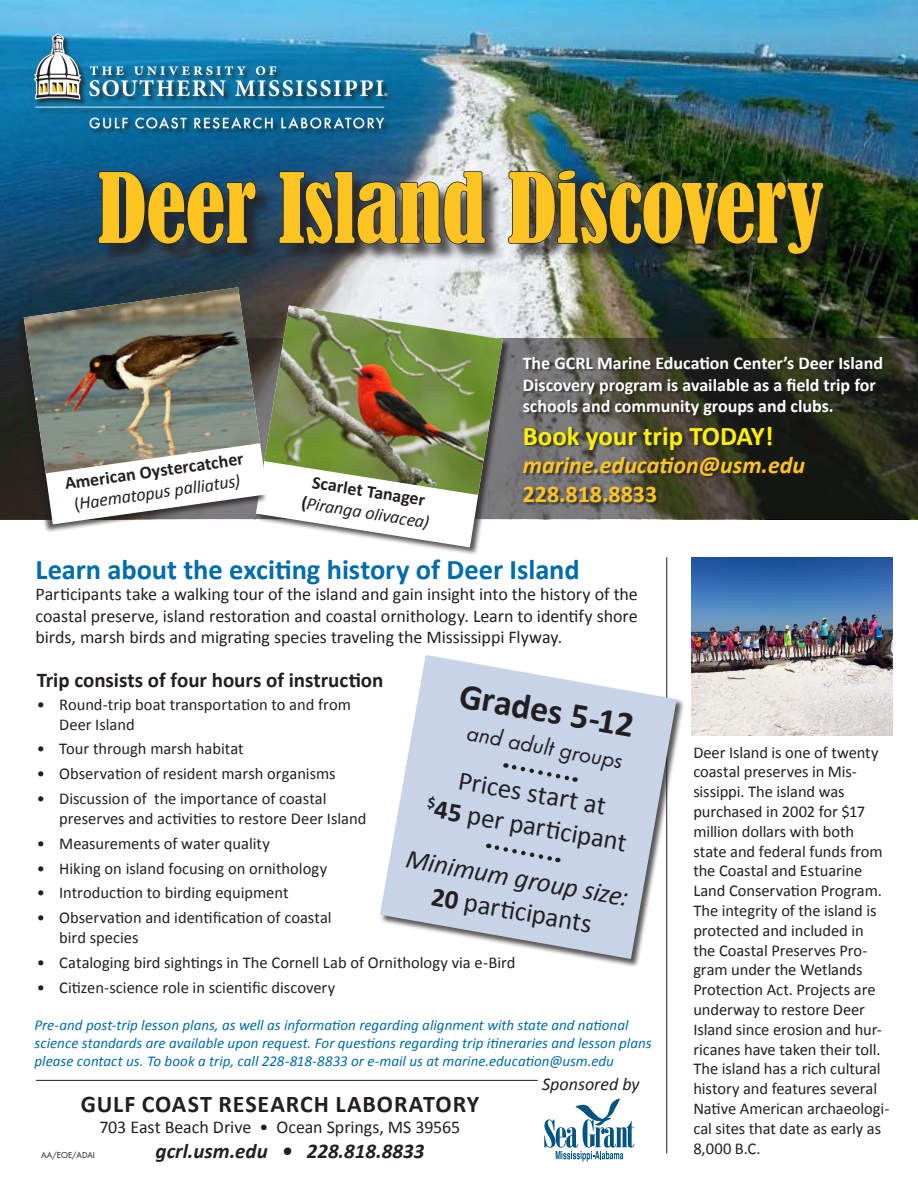
<style>
.page{position:relative;width:918px;height:1188px;background:#fff}
.page>*{position:absolute;margin:0;border:0;box-sizing:border-box;transform-origin:0 0}
.t1{font:condensed 90px "Bernard";letter-spacing:-.01em;color:#fec422}
.t2{font:700 36px "Calibri";color:#231f20}
.t3{font:700 28.5px "Calibri";letter-spacing:-.005em;color:#006ca9}
.t4{font:italic 27px/32.4px "Calibri";color:#231f20;text-align:center}
.t5{font:27px "Calibri";color:#231f20}
.t6{font:700 27px "Calibri";color:#fff101}
.t7{font:700 24px "Calibri";letter-spacing:.035em;color:#231f20}
.t8{font:italic 700 24px "Calibri";color:#fec422}
.t9{font:24px "Futura Boo Obl";color:#231f20}
.t10{font:700 24px "Calibri";color:#fec422}
.t11{font:700 21px "Calibri";color:#231f20}
.t12{font:italic 700 21px "Calibri";color:#231f20}
.t13{font:18px/21.6px "Calibri";letter-spacing:-.005em;color:#231f20;text-align:justify}
.t14{font:700 18px/21.6px "Calibri";color:#fff}
.t15{font:700 18px/21.6px "Calibri";color:#231f20;text-align:center}
.t16{font:italic 18px/21.6px "Calibri";color:#231f20;text-align:center}
.t17{font:16.5px/19.8px "Calibri";letter-spacing:-.005em;color:#231f20}
.t18{font:italic 15px/18px "Calibri";color:#006ca9}
.t19{font:9px "Futura Boo";color:#231f20}
.s1{font-weight:400}
.s2{font-weight:400;font-style:italic}
.s3{font-weight:700;font-style:normal}
.s4{font-weight:700}
.s5{font-style:normal}
</style>
<div class="page">
<img style="left:0;top:0;width:918px;height:520px">
<svg style="left:0;top:338px;width:918px;height:180px;background:#3c3d35"></svg>
<div style="left:101px;top:172px;width:741px;height:101px;background:#231f20;opacity:.75"></div>
<svg style="left:97px;top:171px;width:160px;height:74px;background:#1a384f"></svg>
<svg style="left:278px;top:170px;width:208px;height:76px;background:#515962"></svg>
<img style="left:507px;top:169px;width:318px;height:86px">
<hr style="left:36px;top:1080px;width:502px;height:1px;background:#231f20">
<img style="left:22px;top:21px;width:376px;height:122px">
<div style="left:524px;top:358px;width:362px;height:148px;background:#231f20;opacity:.75"></div>
<div style="left:256px;top:306px;width:255px;height:250px;background:#231f20;opacity:.75"></div>
<svg style="left:256px;top:495px;width:247px;height:52px"></svg>
<img style="left:267px;top:306px;width:236px;height:189px">
<img style="left:691px;top:557px;width:201px;height:178px">
<div style="left:15px;top:287px;width:252px;height:246px;background:#231f20;opacity:.75"></div>
<svg style="left:24px;top:287px;width:243px;height:237px"></svg>
<img style="left:24px;top:287px;width:236px;height:186px">
<hr style="left:666px;top:557px;width:1px;height:596px;background:#231f20">
<svg style="left:544px;top:1098px;width:90px;height:64px"></svg>
<div style="left:380px;top:655px;width:305px;height:313px;background:#231f20;opacity:.75"></div>
<svg style="left:380px;top:655px;width:297px;height:304px;fill:#c7d4e8"></svg>
<svg style="left:505px;top:762px;width:71px;height:22px;background:#b8c4d6"></svg>
<svg style="left:488px;top:842px;width:70px;height:22px;background:#b8c4d6"></svg>
<p class="t1" style="left:98px;top:156px;width:728px">Deer Island Discovery</p>
<p class="t14" style="left:523px;top:352px;width:362px">The GCRL Marine Education Center’s Deer Island<br>Discovery program is available as a field trip for schools and community groups and clubs.</p>
<p class="t6" style="left:523px;top:418px;width:252px">Book your trip TODAY!</p>
<p class="t8" style="left:523px;top:450px;width:284px">marine.education@usm.edu</p>
<p class="t10" style="left:523px;top:479px;width:136px">228.818.8833</p>
<p class="t15" style="left:63px;top:473px;width:182px;rotate:-8deg">American Oystercatcher <span class="s1">(</span><span class="s2">Haematopus palliatus)</span></p>
<p class="t16" style="left:307px;top:470px;width:130px;rotate:9deg"><span class="s3">Scarlet Tanager (</span>Piranga olivacea)</p>
<p class="t3" style="left:36px;top:551px;width:546px">Learn about the exciting history of Deer Island</p>
<p class="t13" style="left:36px;top:584px;width:604px">Participants take a walking tour of the island and gain insight into the history of the coastal preserve, island restoration and coastal ornithology. Learn to identify shore birds, marsh birds and migrating species traveling the Mississippi Flyway.</p>
<p class="t11" style="left:37px;top:667px;width:348px">Trip consists of four hours of instruction</p>
<p class="t17" style="left:59px;top:695px;width:293px;text-indent:-22px">• Round-trip boat transportation to and from<br>Deer Island</p>
<p class="t17" style="left:37px;top:739px;width:209px">• Tour through marsh habitat</p>
<p class="t17" style="left:37px;top:764px;width:300px">• Observation of resident marsh organisms</p>
<p class="t17" style="left:59px;top:789px;width:309px;text-indent:-22px">• Discussion of the importance of coastal preserves and activities to restore Deer Island</p>
<p class="t17" style="left:37px;top:833px;width:235px">• Measurements of water quality</p>
<p class="t17" style="left:37px;top:858px;width:292px">• Hiking on island focusing on ornithology</p>
<p class="t17" style="left:37px;top:883px;width:253px">• Introduction to birding equipment</p>
<p class="t17" style="left:59px;top:908px;width:274px;text-indent:-22px">• Observation and identification of coastal bird species</p>
<p class="t17" style="left:37px;top:952px;width:480px">• Cataloging bird sightings in The Cornell Lab of Ornithology via e-Bird</p>
<p class="t17" style="left:37px;top:977px;width:300px">• Citizen-science role in scientific discovery</p>
<p class="t2" style="left:464px;top:672px;width:178px;rotate:10deg">Grades 5-12</p>
<p class="t5" style="left:462px;top:763px;width:151px;rotate:10deg">Prices start at</p>
<p class="t9" style="left:470px;top:718px;width:160px;rotate:11deg">and adult groups</p>
<p class="t5" style="left:430px;top:790px;width:204px;rotate:10deg"><sup>$</sup><span class="s4">45</span> per parti cipant</p>
<p class="t4" style="left:409px;top:841px;width:227px;rotate:10deg">Minimum group size:<br><span class="s3">20</span> <span class="s5">parti cipants</span></p>
<p class="t18" style="left:35px;top:1015px;width:619px">Pre-and post-trip lesson plans, as well as information regarding alignment with state and national science standards are available upon request. For questions regarding trip itineraries and lesson plans please contact us. To book a trip, call 228-818-8833 or e-mail us at marine.education@usm.edu</p>
<p class="t7" style="left:81px;top:1088px;width:400px">GULF COAST RESEARCH LABORATORY</p>
<p class="t13" style="left:99px;top:1116px;width:363px">703 East Beach Drive • Ocean Springs, MS 39565</p>
<p class="t19" style="left:41px;top:1149px;width:55px">AA/EOE/ADAI</p>
<p class="t12" style="left:156px;top:1138px;width:270px">gcrl.usm.edu • 228.818.8833</p>
<p class="t16" style="left:542px;top:1073px;width:99px">Sponsored by</p>
<p class="t17" style="left:693px;top:742px;width:198px">Deer Island is one of twenty coastal preserves in Mis&shy;sissippi. The island was purchased in 2002 for $17 million dollars with both state and federal funds from the Coastal and Estuarine<br>Land Conservation Program.<br>The integrity of the island is protected and included in the Coastal Preserves Pro&shy;gram under the Wetlands<br>Protection Act. Projects are underway to restore Deer<br>Island since erosion and hur&shy;ricanes have taken their toll.<br>The island has a rich cultural history and features several<br>Native American archaeologi&shy;cal sites that date as early as<br>8,000 B.C.</p>
</div>
